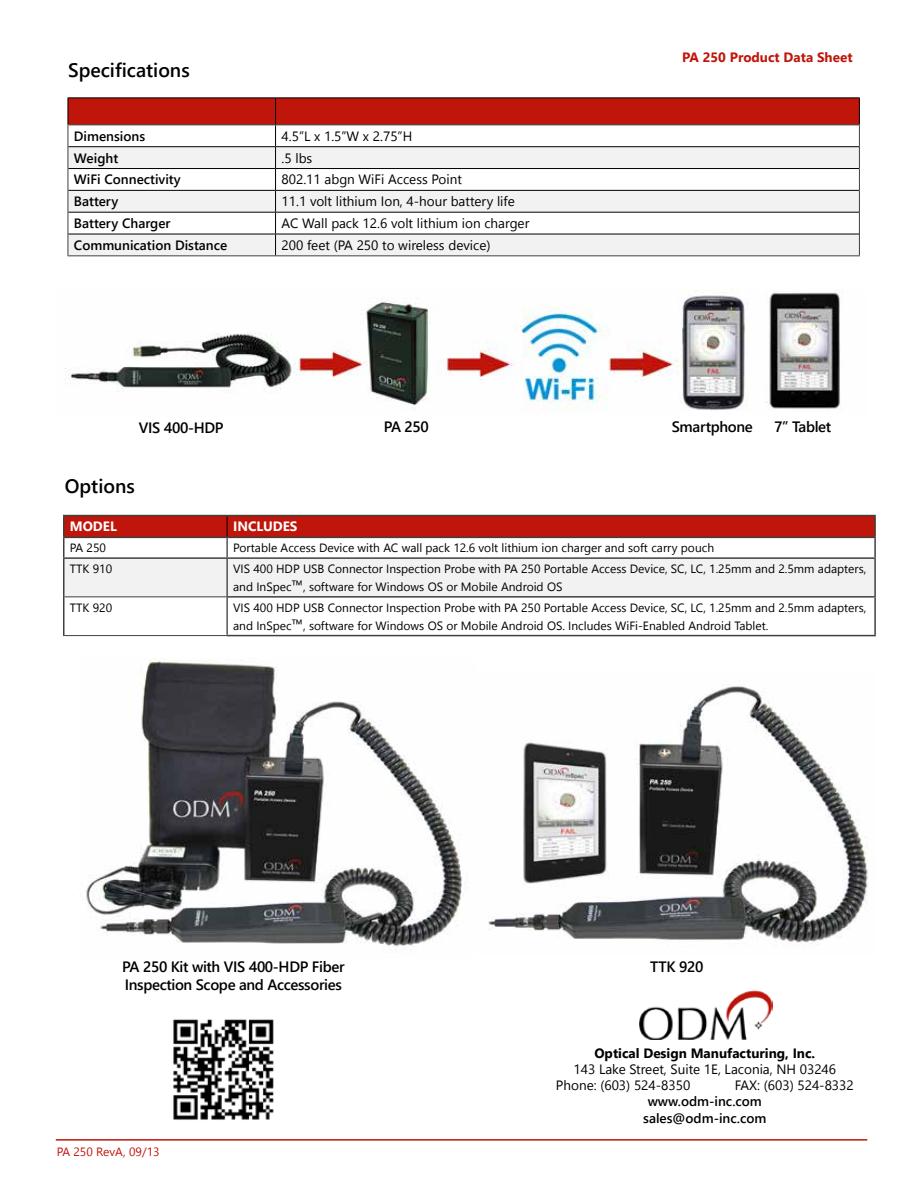
<style>
.page{position:relative;width:918px;height:1188px;background:#fff}
.page>*{position:absolute;margin:0;border:0;box-sizing:border-box;transform-origin:0 0}
.t1{font:600 19.5px "Segoe UI";color:#000}
.t2{font:600 15px/18px "Segoe UI";letter-spacing:-.025em;color:#000}
.t3{font:13.5px/16.2px "Segoe UI";color:#000}
.t4{font:600 13.5px/16.2px "Segoe UI";color:#000;text-align:center}
.t5{font:700 13.5px "Segoe UI";color:#000}
.t6{font:700 13.5px "Segoe UI";color:#c0150b}
.t7{font:700 13.5px "Segoe UI";color:#fff}
.t8{font:12px/18px "Segoe UI";color:#000}
.t9{font:12px "Segoe UI";color:#c0150b}
.s1{font-size:15px}
</style>
<div class="page">
<svg style="left:68px;top:98px;width:792px;height:157px"></svg>
<hr style="left:68px;top:255px;width:208px;height:1px;background:#404040">
<hr style="left:276px;top:255px;width:584px;height:1px;background:#404040">
<hr style="left:56px;top:1139px;width:811px;height:2px;background:#c0150b">
<img style="left:639px;top:990px;width:133px;height:50px">
<svg style="left:64px;top:597px;width:810px;height:38px"></svg>
<hr style="left:63px;top:515px;width:164px;height:1px;background:#404040">
<hr style="left:227px;top:515px;width:649px;height:1px;background:#404040">
<hr style="left:227px;top:597px;width:1px;height:38px;background:#000">
<svg style="left:63px;top:516px;width:813px;height:80px"></svg>
<hr style="left:63px;top:597px;width:1px;height:38px;background:#404040">
<hr style="left:874px;top:598px;width:2px;height:37px;background:#404040">
<hr style="left:227px;top:635px;width:649px;height:1px;background:#404040">
<hr style="left:63px;top:635px;width:164px;height:1px;background:#404040">
<hr style="left:63px;top:557px;width:164px;height:2px;background:#404040">
<hr style="left:63px;top:559px;width:1px;height:38px;background:#404040">
<hr style="left:227px;top:557px;width:649px;height:2px;background:#404040">
<hr style="left:874px;top:559px;width:2px;height:37px;background:#404040">
<hr style="left:227px;top:596px;width:649px;height:2px;background:#404040">
<hr style="left:64px;top:596px;width:163px;height:1px;background:#404040">
<img style="left:65px;top:290px;width:776px;height:121px">
<img style="left:86px;top:658px;width:380px;height:292px">
<img style="left:488px;top:686px;width:380px;height:260px">
<img style="left:173px;top:1019px;width:101px;height:101px">
<h1 class="t1" style="left:68px;top:55px;width:123px">Specifications</h1>
<p class="t4" style="left:74px;top:127px;width:73px">Dimensions</p>
<p class="t3" style="left:282px;top:127px;width:132px">4.5”L x 1.5”W x 2.75”H</p>
<p class="t4" style="left:74px;top:149px;width:46px">Weight</p>
<p class="t3" style="left:282px;top:149px;width:32px">.5 lbs</p>
<p class="t4" style="left:74px;top:171px;width:108px">WiFi Connectivity</p>
<p class="t3" style="left:282px;top:171px;width:182px">802.11 abgn WiFi Access Point</p>
<p class="t4" style="left:74px;top:193px;width:46px">Battery</p>
<p class="t3" style="left:282px;top:193px;width:235px">11.1 volt lithium Ion, 4-hour battery life</p>
<p class="t4" style="left:74px;top:215px;width:98px">Battery Charger</p>
<p class="t3" style="left:282px;top:215px;width:249px">AC Wall pack 12.6 volt lithium ion charger</p>
<p class="t4" style="left:74px;top:236px;width:155px">Communication Distance</p>
<p class="t3" style="left:282px;top:236px;width:210px">200 feet (PA 250 to wireless device)</p>
<p class="t6" style="left:682px;top:47px;width:172px">PA 250 Product Data Sheet</p>
<p class="t2" style="left:139px;top:418px;width:86px">VIS 400-HDP</p>
<p class="t2" style="left:384px;top:417px;width:47px">PA 250</p>
<p class="t2" style="left:672px;top:417px;width:83px">Smartphone</p>
<p class="t2" style="left:775px;top:417px;width:58px">7” Tablet</p>
<h1 class="t1" style="left:65px;top:471px;width:72px">Options</h1>
<p class="t7" style="left:70px;top:516px;width:49px">MODEL</p>
<p class="t7" style="left:233px;top:516px;width:66px">INCLUDES</p>
<p class="t8" style="left:70px;top:538px;width:38px">PA 250</p>
<p class="t8" style="left:233px;top:538px;width:483px">Portable Access Device with AC wall pack 12.6 volt lithium ion charger and soft carry pouch</p>
<p class="t8" style="left:70px;top:559px;width:44px">TTK 910</p>
<p class="t8" style="left:233px;top:559px;width:635px">VIS 400 HDP USB Connector Inspection Probe with PA 250 Portable Access Device, SC, LC, 1.25mm and 2.5mm adapters, and InSpec<span class="s1">™</span>, software for Windows OS or Mobile Android OS</p>
<p class="t8" style="left:70px;top:598px;width:44px">TTK 920</p>
<p class="t8" style="left:233px;top:598px;width:635px">VIS 400 HDP USB Connector Inspection Probe with PA 250 Portable Access Device, SC, LC, 1.25mm and 2.5mm adapters, and InSpec<span class="s1">™</span>, software for Windows OS or Mobile Android OS. Includes WiFi-Enabled Android Tablet.</p>
<p class="t2" style="left:122px;top:957px;width:224px">PA 250 Kit with VIS 400-HDP Fiber<br>Inspection Scope and Accessories</p>
<p class="t2" style="left:650px;top:958px;width:55px">TTK 920</p>
<p class="t9" style="left:57px;top:1142px;width:104px">PA 250 RevA, 09/13</p>
<p class="t5" style="left:594px;top:1043px;width:222px">Optical Design Manufacturing, Inc.</p>
<p class="t3" style="left:556px;top:1061px;width:282px;text-indent:18px">143 Lake Street, Suite 1E, Laconia, NH 03246<br>Phone: (603) 524-8350</p>
<p class="t3" style="left:735px;top:1077px;width:121px">FAX: (603) 524-8332</p>
<p class="t4" style="left:643px;top:1093px;width:125px">www.odm-inc.com sales@odm-inc.com</p>
</div>
